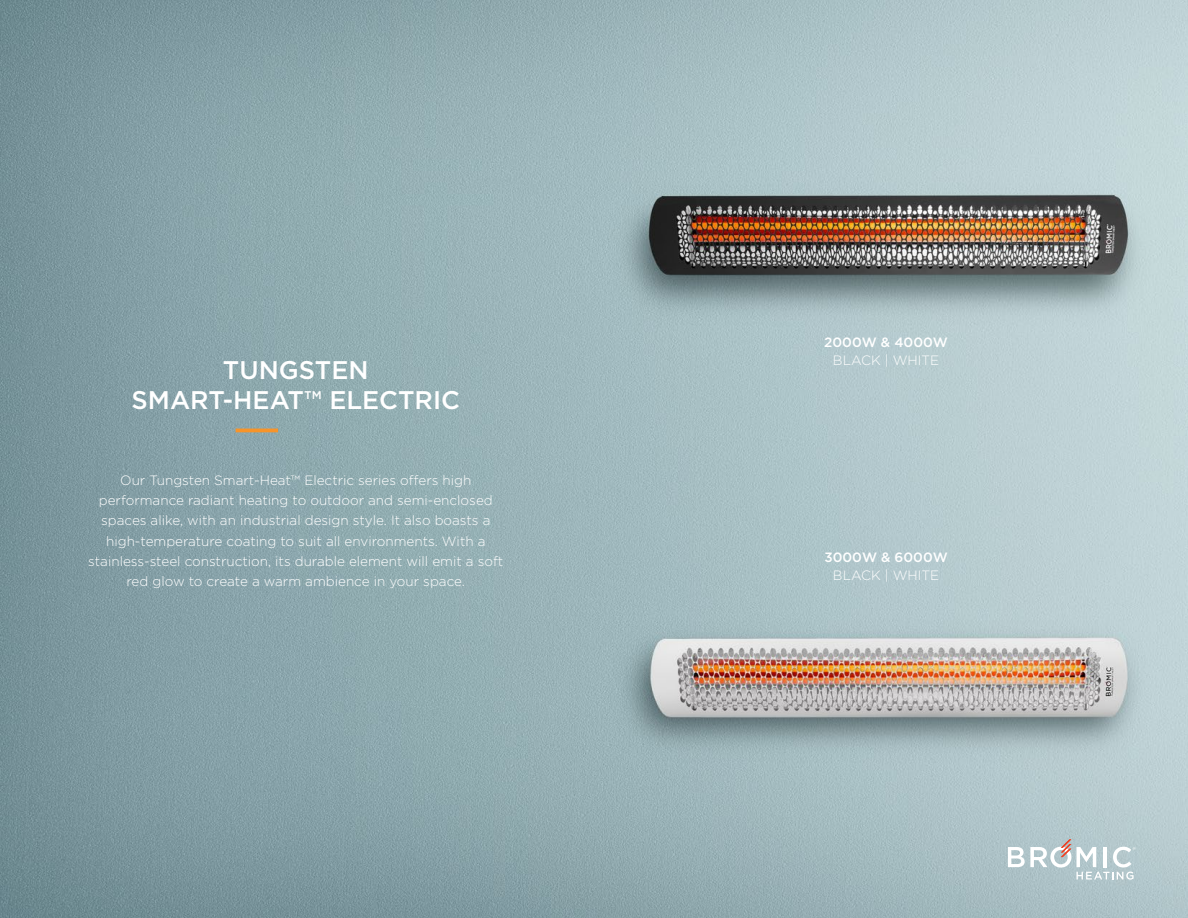
<style>
.page{position:relative;width:1188px;height:918px;background:#fff}
.page>*{position:absolute;margin:0;border:0;box-sizing:border-box;transform-origin:0 0}
.t1{font:500 25.5px/30.6px "Gotham";color:#fff;text-align:center}
.t2{font:300 13.5px/20.2px "Gotham";color:#fff;text-align:center}
.t3{font:500 13.5px "Gotham";color:#fff}
</style>
<div class="page">
<img style="left:0;top:0;width:1188px;height:918px">
<hr style="left:236px;top:429px;width:42px;height:3px;background:#f7942a">
<svg style="left:1008px;top:839px;width:128px;height:41px"></svg>
<h1 class="t1" style="left:132px;top:354px;width:330px">TUNGSTEN<br>SMART-HEAT™ ELECTRIC</h1>
<p class="t2" style="left:88px;top:470px;width:416px">Our Tungsten Smart-Heat™ Electric series offers high performance radiant heating to outdoor and semi-enclosed spaces alike, with an industrial design style. It also boasts a high-temperature coating to suit all environments. With a stainless-steel construction, its durable element will emit a soft red glow to create a warm ambience in your space.</p>
<p class="t3" style="left:824px;top:333px;width:125px">2000W &amp; 4000W</p>
<p class="t2" style="left:833px;top:349px;width:108px">BLACK | WHITE</p>
<p class="t3" style="left:824px;top:548px;width:125px">3000W &amp; 6000W</p>
<p class="t2" style="left:833px;top:565px;width:108px">BLACK | WHITE</p>
</div>
